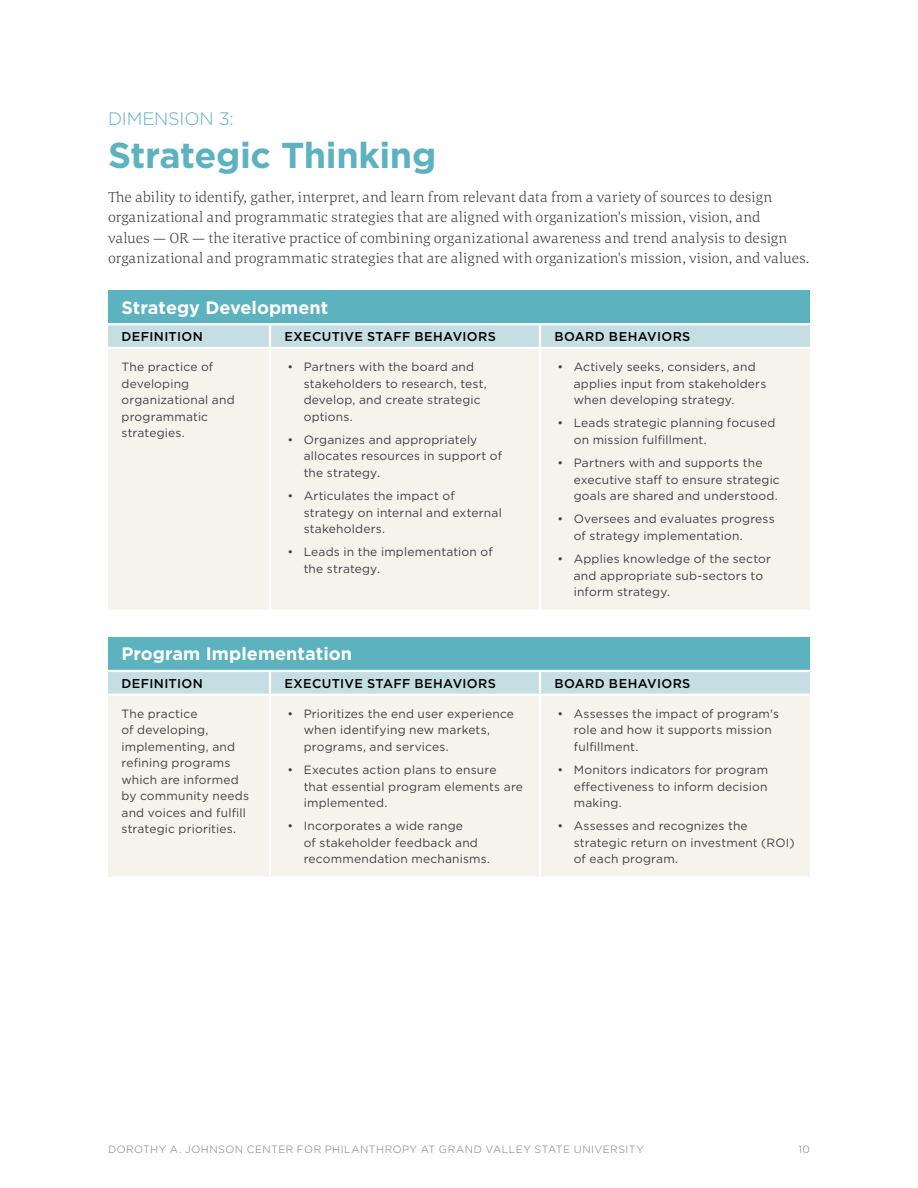
<style>
.page{position:relative;width:918px;height:1188px;background:#fff}
.page>*{position:absolute;margin:0;border:0;box-sizing:border-box;transform-origin:0 0}
.t1{font:700 36px "Gotham";letter-spacing:-.01em;color:#5cb2be}
.t2{font:700 18px "Gotham";letter-spacing:.005em;color:#fff}
.t3{font:300 18px "Gotham";letter-spacing:-.005em;color:#5cb2be}
.t4{font:300 15px/20.2px "Corda";letter-spacing:.01em;color:#414042}
.t5{font:500 12.75px "Gotham";letter-spacing:.025em;color:#000}
.t6{font:12px/16.5px "Gotham";letter-spacing:.015em;color:#414042}
.t7{font:300 10.5px "Gotham";letter-spacing:.045em;color:#7a7977}
</style>
<div class="page">
<div style="left:108px;top:290px;width:702px;height:34px;background:#5cb2be"></div>
<svg style="left:108px;top:325px;width:702px;height:22px;background:#c6dee3"></svg>
<div style="left:108px;top:349px;width:702px;height:261px;background:#f6f3ed"></div>
<hr style="left:108px;top:323px;width:162px;height:2px;background:#fff">
<hr style="left:270px;top:323px;width:270px;height:2px;background:#fff">
<hr style="left:269px;top:325px;width:2px;height:22px;background:#fff">
<hr style="left:540px;top:323px;width:270px;height:2px;background:#fff">
<hr style="left:269px;top:349px;width:2px;height:261px;background:#fff">
<hr style="left:539px;top:325px;width:2px;height:22px;background:#fff">
<hr style="left:539px;top:349px;width:2px;height:261px;background:#fff">
<div style="left:108px;top:637px;width:702px;height:34px;background:#5cb2be"></div>
<div style="left:108px;top:672px;width:702px;height:22px;background:#c5dee3"></div>
<div style="left:108px;top:696px;width:702px;height:181px;background:#f6f3ed"></div>
<hr style="left:108px;top:670px;width:162px;height:2px;background:#fff">
<hr style="left:270px;top:670px;width:270px;height:2px;background:#fff">
<hr style="left:269px;top:672px;width:2px;height:22px;background:#fff">
<hr style="left:540px;top:670px;width:270px;height:2px;background:#fff">
<hr style="left:269px;top:696px;width:2px;height:181px;background:#fff">
<hr style="left:539px;top:672px;width:2px;height:22px;background:#fff">
<hr style="left:539px;top:696px;width:2px;height:181px;background:#fff">
<h2 class="t3" style="left:108px;top:107px;width:127px">DIMENSION 3:</h2>
<h1 class="t1" style="left:108px;top:135px;width:330px">Strategic Thinking</h1>
<p class="t4" style="left:108px;top:186px;width:703px">The ability to identify, gather, interpret, and learn from relevant data from a variety of sources to design organizational and programmatic strategies that are aligned with organization's mission, vision, and<br>values — OR — the iterative practice of combining organizational awareness and trend analysis to design organizational and programmatic strategies that are aligned with organization's mission, vision, and values.</p>
<h2 class="t2" style="left:122px;top:297px;width:208px">Strategy Development</h2>
<p class="t5" style="left:122px;top:328px;width:83px">DEFINITION</p>
<p class="t5" style="left:285px;top:328px;width:213px">EXECUTIVE STAFF BEHAVIORS</p>
<p class="t5" style="left:555px;top:328px;width:137px">BOARD BEHAVIORS</p>
<p class="t6" style="left:122px;top:358px;width:115px">The practice of developing organizational and programmatic strategies.</p>
<p class="t6" style="left:304px;top:358px;width:184px;text-indent:-16px">• Partners with the board and stakeholders to research, test, develop, and create strategic options.</p>
<p class="t6" style="left:304px;top:431px;width:200px;text-indent:-16px">• Organizes and appropriately allocates resources in support of the strategy.</p>
<p class="t6" style="left:304px;top:487px;width:200px;text-indent:-16px">• Articulates the impact of strategy on internal and external stakeholders.</p>
<p class="t6" style="left:304px;top:544px;width:190px;text-indent:-16px">• Leads in the implementation of the strategy.</p>
<p class="t6" style="left:574px;top:358px;width:194px;text-indent:-16px">• Actively seeks, considers, and applies input from stakeholders when developing strategy.</p>
<p class="t6" style="left:574px;top:415px;width:203px;text-indent:-16px">• Leads strategic planning focused on mission fulfillment.</p>
<p class="t6" style="left:574px;top:454px;width:208px;text-indent:-16px">• Partners with and supports the executive staff to ensure strategic goals are shared and understood.</p>
<p class="t6" style="left:574px;top:511px;width:202px;text-indent:-16px">• Oversees and evaluates progress of strategy implementation.</p>
<p class="t6" style="left:574px;top:550px;width:199px;text-indent:-16px">• Applies knowledge of the sector and appropriate sub-sectors to inform strategy.</p>
<h2 class="t2" style="left:122px;top:644px;width:232px">Program Implementation</h2>
<p class="t5" style="left:122px;top:675px;width:83px">DEFINITION</p>
<p class="t5" style="left:285px;top:675px;width:213px">EXECUTIVE STAFF BEHAVIORS</p>
<p class="t5" style="left:555px;top:675px;width:137px">BOARD BEHAVIORS</p>
<p class="t6" style="left:122px;top:705px;width:129px">The practice<br>of developing, implementing, and refining programs which are informed by community needs and voices and fulfill strategic priorities.</p>
<p class="t6" style="left:304px;top:705px;width:212px;text-indent:-16px">• Prioritizes the end user experience when identifying new markets, programs, and services.</p>
<p class="t6" style="left:574px;top:705px;width:207px;text-indent:-16px">• Assesses the impact of program's role and how it supports mission fulfillment.</p>
<p class="t6" style="left:574px;top:761px;width:196px;text-align:justify;text-indent:-16px">• Monitors indicators for program effectiveness to inform decision making.</p>
<p class="t6" style="left:574px;top:818px;width:222px;text-indent:-16px">• Assesses and recognizes the strategic return on investment (ROI) of each program.</p>
<p class="t6" style="left:304px;top:761px;width:221px;text-indent:-16px">• Executes action plans to ensure that essential program elements are implemented.</p>
<p class="t6" style="left:304px;top:818px;width:188px;text-indent:-16px">• Incorporates a wide range<br>of stakeholder feedback and recommendation mechanisms.</p>
<p class="t7" style="left:108px;top:1143px;width:537px">DOROTHY A. JOHNSON CENTER FOR PHILANTHROPY AT GRAND VALLEY STATE UNIVERSITY</p>
<p class="t7" style="left:798px;top:1143px;width:13px">10</p>
</div>
